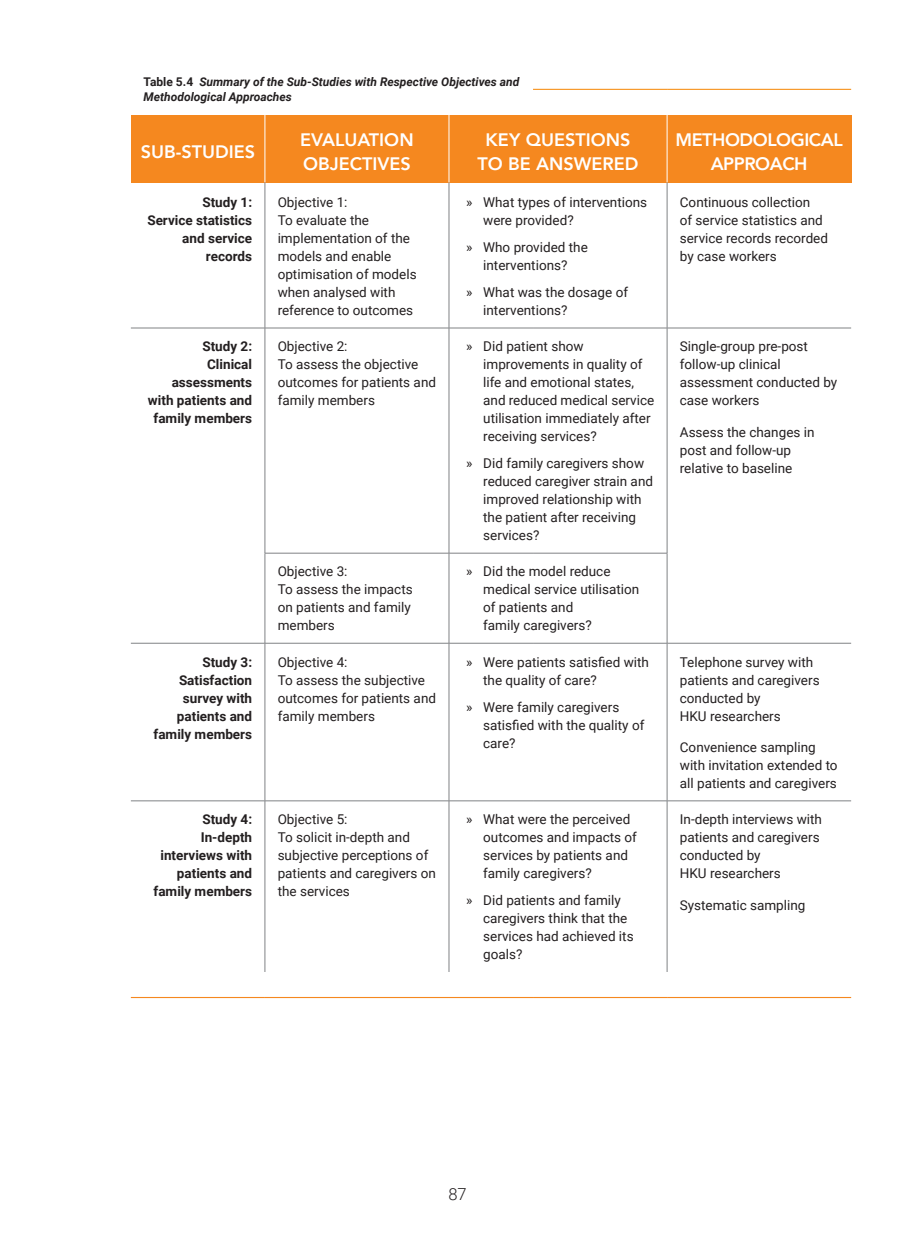
<style>
.page{position:relative;width:915px;height:1234px;background:#fff}
.page>*{position:absolute;margin:0;border:0;box-sizing:border-box;transform-origin:0 0}
.T_Heading{font:800 18px/24px "Avenir";color:#fff}
.T_Heading-2{font:800 18px/24px "Avenir";letter-spacing:-.025em;color:#fff;text-align:center}
.t1{font:300 16.5px "Roboto";color:#231f20}
.T_Body_Text{font:13.5px/18px "Roboto";color:#231f20}
.T_Title{font:700 13.5px/18px "Roboto";color:#231f20;text-align:right}
.t2{font:italic 700 12px/15px "Roboto";color:#231f20}
.s1{font-style:normal}
</style>
<div class="page">
<div style="left:131px;top:115px;width:719px;height:67px;background:#f5881f"></div>
<hr style="left:264px;top:115px;width:1px;height:67px;background:#fff">
<hr style="left:448px;top:115px;width:1px;height:67px;background:#fff">
<hr style="left:666px;top:115px;width:1px;height:67px;background:#fff">
<hr style="left:264px;top:182px;width:1px;height:146px;background:#808285">
<hr style="left:448px;top:182px;width:1px;height:146px;background:#808285">
<hr style="left:666px;top:182px;width:1px;height:146px;background:#808285">
<hr style="left:131px;top:328px;width:134px;height:1px;background:#808285">
<hr style="left:265px;top:328px;width:184px;height:1px;background:#808285">
<hr style="left:264px;top:328px;width:1px;height:225px;background:#808285">
<hr style="left:449px;top:328px;width:84px;height:1px;background:#808285">
<hr style="left:448px;top:328px;width:1px;height:225px;background:#808285">
<hr style="left:533px;top:328px;width:133px;height:1px;background:#808285">
<hr style="left:666px;top:328px;width:184px;height:1px;background:#808285">
<hr style="left:666px;top:328px;width:1px;height:225px;background:#808285">
<hr style="left:264px;top:553px;width:185px;height:1px;background:#808285">
<hr style="left:264px;top:553px;width:1px;height:90px;background:#808285">
<hr style="left:449px;top:553px;width:84px;height:1px;background:#808285">
<hr style="left:448px;top:553px;width:1px;height:90px;background:#808285">
<hr style="left:533px;top:553px;width:134px;height:1px;background:#808285">
<hr style="left:666px;top:553px;width:1px;height:90px;background:#808285">
<hr style="left:131px;top:643px;width:134px;height:1px;background:#808285">
<hr style="left:265px;top:643px;width:184px;height:1px;background:#808285">
<hr style="left:264px;top:643px;width:1px;height:157px;background:#808285">
<hr style="left:449px;top:643px;width:84px;height:1px;background:#808285">
<hr style="left:448px;top:643px;width:1px;height:157px;background:#808285">
<hr style="left:533px;top:643px;width:133px;height:1px;background:#808285">
<hr style="left:666px;top:643px;width:184px;height:1px;background:#808285">
<hr style="left:666px;top:643px;width:1px;height:157px;background:#808285">
<hr style="left:131px;top:800px;width:134px;height:1px;background:#808285">
<hr style="left:265px;top:800px;width:184px;height:1px;background:#808285">
<hr style="left:264px;top:800px;width:1px;height:171px;background:#808285">
<hr style="left:449px;top:800px;width:84px;height:1px;background:#808285">
<hr style="left:448px;top:800px;width:1px;height:171px;background:#808285">
<hr style="left:533px;top:800px;width:133px;height:1px;background:#808285">
<hr style="left:666px;top:800px;width:184px;height:1px;background:#808285">
<hr style="left:666px;top:800px;width:1px;height:171px;background:#808285">
<hr style="left:131px;top:996px;width:134px;height:1px;background:#f5881f">
<hr style="left:265px;top:996px;width:184px;height:1px;background:#f5881f">
<hr style="left:449px;top:996px;width:84px;height:1px;background:#f5881f">
<hr style="left:533px;top:996px;width:133px;height:1px;background:#f5881f">
<hr style="left:666px;top:996px;width:184px;height:1px;background:#f5881f">
<hr style="left:533px;top:89px;width:133px;height:1px;background:#f7931d">
<hr style="left:666px;top:89px;width:184px;height:1px;background:#f7931d">
<p class="t2" style="left:144px;top:73px;width:377px"><span class="s1">Table 5.4</span> Summary of the Sub-Studies with Respective Objectives and<br>Methodological Approaches</p>
<p class="T_Heading" style="left:141px;top:139px;width:116px">SUB-STUDIES</p>
<p class="T_Heading" style="left:300px;top:127px;width:115px">EVALUATION<br>OBJECTIVES</p>
<p class="T_Heading" style="left:477px;top:127px;width:162px;text-align:center">KEY QUESTIONS<br>TO BE ANSWERED</p>
<p class="T_Heading-2" style="left:675px;top:127px;width:169px">METHODOLOGICAL<br>APPROACH</p>
<p class="T_Title" style="left:147px;top:193px;width:106px">Study 1:<br>Service statistics and service records</p>
<p class="T_Body_Text" style="left:277px;top:193px;width:140px">Objective 1:<br>To evaluate the implementation of the models and enable optimisation of models when analysed with reference to outcomes</p>
<p class="T_Body_Text" style="left:483px;top:193px;width:165px;text-indent:-17px">» What types of interventions were provided?</p>
<p class="T_Body_Text" style="left:466px;top:238px;width:123px;text-align:center">» Who provided the interventions?</p>
<p class="T_Body_Text" style="left:483px;top:283px;width:146px;text-indent:-17px">» What was the dosage of interventions?</p>
<p class="T_Title" style="left:148px;top:337px;width:106px">Study 2:<br>Clinical assessments with patients and family members</p>
<p class="T_Body_Text" style="left:277px;top:337px;width:160px">Objective 2:<br>To assess the objective outcomes for patients and family members</p>
<p class="T_Body_Text" style="left:483px;top:337px;width:172px;text-indent:-17px">» Did patient show improvements in quality of life and emotional states, and reduced medical service utilisation immediately after receiving services?</p>
<p class="T_Body_Text" style="left:483px;top:454px;width:171px;text-indent:-17px">» Did family caregivers show reduced caregiver strain and improved relationship with the patient after receiving services?</p>
<p class="T_Body_Text" style="left:277px;top:562px;width:136px">Objective 3:<br>To assess the impacts on patients and family members</p>
<p class="T_Body_Text" style="left:483px;top:562px;width:157px;text-indent:-17px">» Did the model reduce medical service utilisation of patients and<br>family caregivers?</p>
<p class="T_Title" style="left:153px;top:652px;width:100px">Study 3:<br>Satisfaction survey with patients and family members</p>
<p class="T_Body_Text" style="left:277px;top:652px;width:160px">Objective 4:<br>To assess the subjective outcomes for patients and family members</p>
<p class="T_Body_Text" style="left:483px;top:652px;width:167px;text-indent:-17px">» Were patients satisfied with the quality of care?</p>
<p class="T_Body_Text" style="left:483px;top:697px;width:163px;text-indent:-17px">» Were family caregivers satisfied with the quality of care?</p>
<p class="T_Title" style="left:153px;top:809px;width:100px">Study 4:<br>In-depth interviews with patients and family members</p>
<p class="T_Body_Text" style="left:277px;top:809px;width:160px">Objective 5:<br>To solicit in-depth and subjective perceptions of patients and caregivers on the services</p>
<p class="T_Body_Text" style="left:483px;top:809px;width:155px;text-indent:-17px">» What were the perceived outcomes and impacts of services by patients and family caregivers?</p>
<p class="T_Body_Text" style="left:483px;top:890px;width:152px;text-indent:-17px">» Did patients and family caregivers think that the services had achieved its goals?</p>
<p class="T_Body_Text" style="left:679px;top:193px;width:150px">Continuous collection<br>of service statistics and service records recorded by case workers</p>
<p class="T_Body_Text" style="left:679px;top:337px;width:159px">Single-group pre-post follow-up clinical assessment conducted by case workers</p>
<p class="T_Body_Text" style="left:679px;top:422px;width:136px">Assess the changes in post and follow-up relative to baseline</p>
<p class="T_Body_Text" style="left:679px;top:652px;width:141px">Telephone survey with patients and caregivers conducted by<br>HKU researchers</p>
<p class="T_Body_Text" style="left:679px;top:737px;width:159px">Convenience sampling with invitation extended to all patients and caregivers</p>
<p class="T_Body_Text" style="left:679px;top:809px;width:144px">In-depth interviews with patients and caregivers conducted by<br>HKU researchers</p>
<p class="T_Body_Text" style="left:679px;top:895px;width:127px">Systematic sampling</p>
<p class="t1" style="left:448px;top:1182px;width:20px">87</p>
</div>
